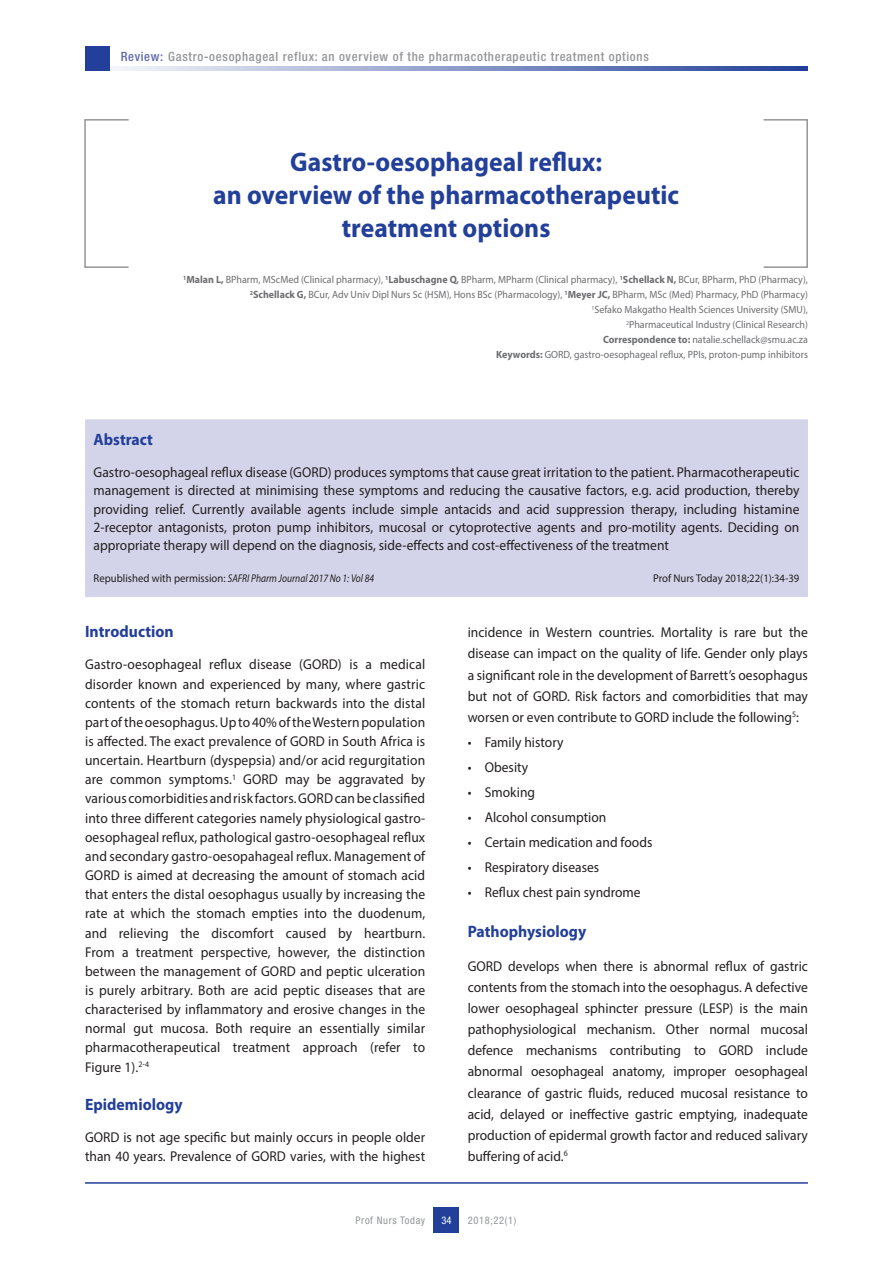
<style>
.page{position:relative;width:893px;height:1263px;background:#fff}
.page>*{position:absolute;margin:0;border:0;box-sizing:border-box;transform-origin:0 0}
.t1{font:700 27px/33px "Myriad Pro";color:#223f99;text-align:center;scale:.95 1}
.t2{font:700 16.5px "Myriad Pro";color:#223f99;scale:.95 1}
.t3{font:14.25px/19.2px "Myriad Pro";color:#231f20;text-align:justify;scale:.95 1}
.t4{font:500 condensed 12.75px "Helvetica Neue LT Std";letter-spacing:.055em;color:#939598}
.t5{font:italic 11.25px "Myriad Pro";color:#231f20;scale:.85 1}
.t6{font:11.25px "Myriad Pro";color:#231f20;scale:.95 1}
.t7{font:10.5px/15px "Myriad Pro";color:#6c6d70;text-align:right;scale:.95 1}
.t8{font:condensed 10.5px "Helvetica Neue LT Std";letter-spacing:.06em;color:#939598}
.t9{font:condensed 10.5px "Helvetica Neue LT Std";color:#fff}
.s1{color:#5f68b0}
.s2{font-weight:700}
.s3{font-style:normal}
</style>
<div class="page">
<svg style="left:109px;top:66px;width:699px;height:5px;background:#8b9ac9"></svg>
<div style="left:85px;top:47px;width:24px;height:24px;background:#223f99"></div>
<div style="left:434px;top:1208px;width:25px;height:25px;background:#223f99"></div>
<hr style="left:85px;top:1182px;width:723px;height:2px;background:#223f99">
<div style="left:85px;top:419px;width:723px;height:178px;background:#d3d4ea"></div>
<div style="left:763px;top:119px;width:45px;height:149px;border:2px solid #939598"></div>
<div style="left:84px;top:119px;width:45px;height:149px;border:2px solid #939598"></div>
<p class="t4" style="left:121px;top:49px;width:530px"><span class="s1">Review:</span> Gastro-oesophageal reflux: an overview of the pharmacotherapeutic treatment options</p>
<h1 class="t1" style="left:213px;top:144px;width:492px">Gastro-oesophageal reflux:<br>an overview of the pharmacotherapeutic treatment options</h1>
<p class="t7" style="left:183px;top:272px;width:659px"><sup>1</sup><span class="s2">Malan L,</span> BPharm, MScMed (Clinical pharmacy), <sup>1</sup><span class="s2">Labuschagne Q,</span> BPharm, MPharm (Clinical pharmacy), <sup>1</sup><span class="s2">Schellack N,</span> BCur, BPharm, PhD (Pharmacy), <sup>2</sup><span class="s2">Schellack G,</span> BCur, Adv Univ Dipl Nurs Sc (HSM), Hons BSc (Pharmacology), <sup>1</sup><span class="s2">Meyer JC,</span> BPharm, MSc (Med) Pharmacy, PhD (Pharmacy)<br><sup>1</sup>Sefako Makgatho Health Sciences University (SMU),<br><sup>2</sup>Pharmaceutical Industry (Clinical Research)<br><span class="s2">Correspondence to:</span> natalie.schellack@smu.ac.za<br><span class="s2">Keywords:</span> GORD, gastro-oesophageal reflux, PPIs, proton-pump inhibitors</p>
<p class="t2" style="left:94px;top:428px;width:64px">Abstract</p>
<p class="t3" style="left:94px;top:463px;width:745px;line-height:18.3px">Gastro-oesophageal reflux disease (GORD) produces symptoms that cause great irritation to the patient. Pharmacotherapeutic management is directed at minimising these symptoms and reducing the causative factors, e.g. acid production, thereby providing relief. Currently available agents include simple antacids and acid suppression therapy, including histamine 2-receptor antagonists, proton pump inhibitors, mucosal or cytoprotective agents and pro-motility agents. Deciding on appropriate therapy will depend on the diagnosis, side-effects and cost-effectiveness of the treatment</p>
<p class="t5" style="left:94px;top:571px;width:332px"><span class="s3">Republished with permission:</span> SAFRI Pharm Journal 2017 No 1: Vol 84</p>
<p class="t6" style="left:653px;top:571px;width:155px">Prof Nurs Today 2018;22(1):34-39</p>
<p class="t2" style="left:85px;top:621px;width:95px">Introduction</p>
<p class="t3" style="left:85px;top:655px;width:360px">Gastro-oesophageal reflux disease (GORD) is a medical disorder known and experienced by many, where gastric contents of the stomach return backwards into the distal part of the oesophagus. Up to 40% of the Western population is affected. The exact prevalence of GORD in South Africa is uncertain. Heartburn (dyspepsia) and/or acid regurgitation are common symptoms.<sup>1</sup> GORD may be aggravated by various comorbidities and risk factors. GORD can be classified into three different categories namely physiological gastro&shy;oesophageal reflux, pathological gastro-oesophageal reflux and secondary gastro-oesopahageal reflux. Management of GORD is aimed at decreasing the amount of stomach acid that enters the distal oesophagus usually by increasing the rate at which the stomach empties into the duodenum, and relieving the discomfort caused by heartburn.<br>From a treatment perspective, however, the distinction between the management of GORD and peptic ulceration is purely arbitrary. Both are acid peptic diseases that are characterised by inflammatory and erosive changes in the normal gut mucosa. Both require an essentially similar pharmacotherapeutical treatment approach (refer to Figure 1).<sup>2-4</sup></p>
<p class="t2" style="left:85px;top:1094px;width:104px">Epidemiology</p>
<p class="t3" style="left:85px;top:1127px;width:360px">GORD is not age specific but mainly occurs in people older than 40 years. Prevalence of GORD varies, with the highest</p>
<p class="t3" style="left:468px;top:622px;width:360px;line-height:21.1px">incidence in Western countries. Mortality is rare but the disease can impact on the quality of life. Gender only plays a significant role in the development of Barrett’s oesophagus but not of GORD. Risk factors and comorbidities that may worsen or even contribute to GORD include the following<sup>5</sup>:</p>
<p class="t3" style="left:468px;top:732px;width:102px">• Family history</p>
<p class="t3" style="left:468px;top:757px;width:65px">• Obesity</p>
<p class="t3" style="left:468px;top:782px;width:72px">• Smoking</p>
<p class="t3" style="left:468px;top:807px;width:147px">• Alcohol consumption</p>
<p class="t3" style="left:468px;top:832px;width:196px">• Certain medication and foods</p>
<p class="t3" style="left:468px;top:857px;width:140px">• Respiratory diseases</p>
<p class="t3" style="left:468px;top:882px;width:184px">• Reflux chest pain syndrome</p>
<p class="t2" style="left:468px;top:921px;width:126px">Pathophysiology</p>
<p class="t3" style="left:468px;top:955px;width:360px;line-height:21.1px">GORD develops when there is abnormal reflux of gastric contents from the stomach into the oesophagus. A defective lower oesophageal sphincter pressure (LESP) is the main pathophysiological mechanism. Other normal mucosal defence mechanisms contributing to GORD include abnormal oesophageal anatomy, improper oesophageal clearance of gastric fluids, reduced mucosal resistance to acid, delayed or ineffective gastric emptying, inadequate production of epidermal growth factor and reduced salivary buffering of acid.<sup>6</sup></p>
<p class="t8" style="left:356px;top:1214px;width:71px">Prof Nurs Today</p>
<p class="t9" style="left:441px;top:1214px;width:12px">34</p>
<p class="t8" style="left:468px;top:1214px;width:50px">2018;22(1)</p>
</div>
